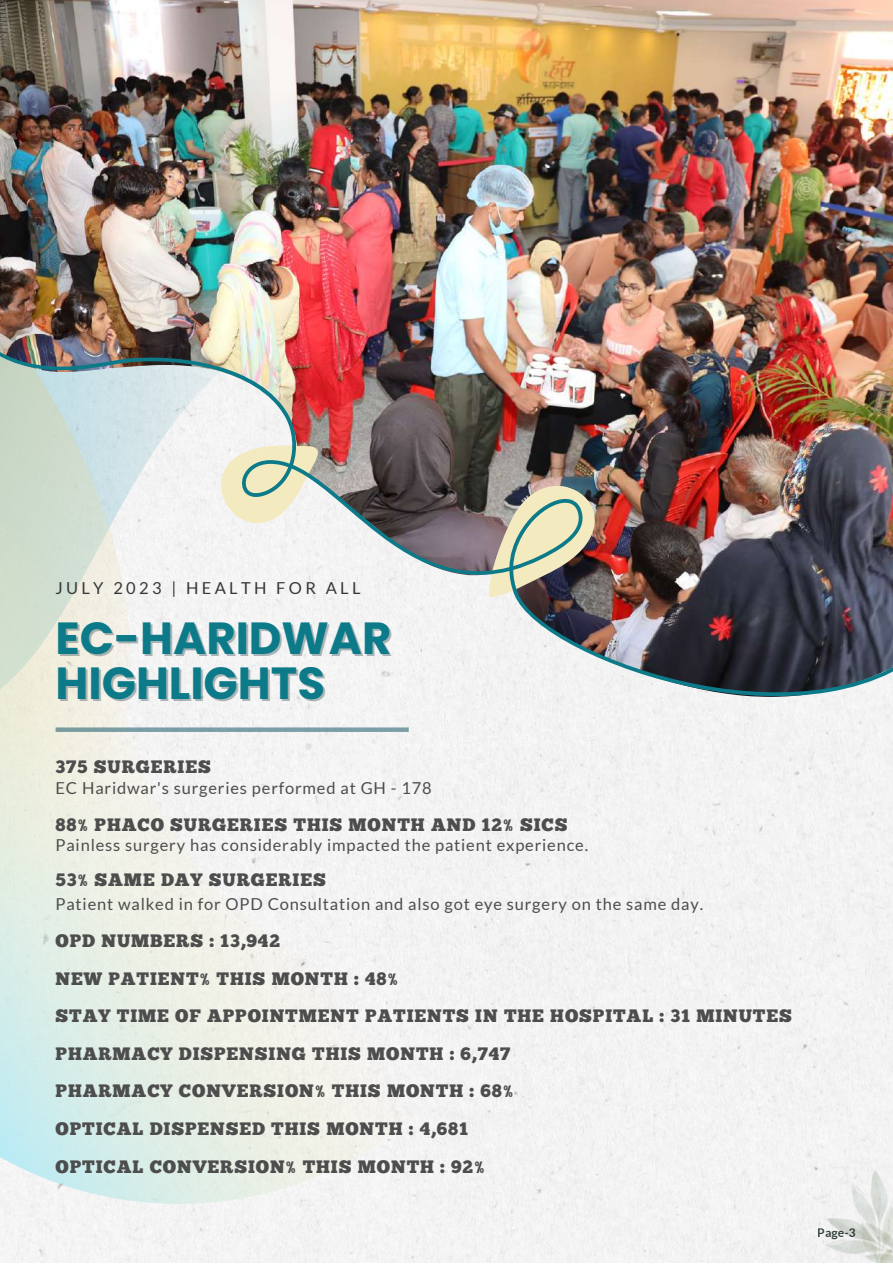
<style>
.page{position:relative;width:893px;height:1264px;background:#fff}
.page>*{position:absolute;margin:0;border:0;box-sizing:border-box;transform-origin:0 0}
.t1{font:700 45px/45px "Poppins";color:#0c7a88}
.t2{font:18px/37.5px "Chunk Five";letter-spacing:.05em;color:#4d4d4d}
.t3{font:16.5px "Lato";letter-spacing:.05em;color:#4d4d4d}
.t4{font:16.5px "Lato";letter-spacing:.2em;color:#373737}
.t5{font:700 12px "Lato";color:#051613}
</style>
<div class="page">
<div style="left:529px;top:774px;width:363px;height:488px;background:#f3f3f3"></div>
<svg style="left:0;top:774px;width:529px;height:488px;fill:#f1f1ef"></svg>
<img style="left:0;top:0;width:892px;height:255px">
<img style="left:0;top:255px;width:892px;height:519px">
<div style="left:56px;top:727px;width:353px;height:5px;background:#7b9ea7"></div>
<img style="left:815px;top:1203px;width:37px;height:59px">
<img style="left:852px;top:1170px;width:40px;height:92px">
<p class="t4" style="left:56px;top:577px;width:306px">JULY 2023 | HEALTH FOR ALL</p>
<h1 class="t1" style="left:56px;top:616px;width:337px">EC-HARIDWAR<br>HIGHLIGHTS</h1>
<p class="t2" style="left:56px;top:749px;width:157px">375 SURGERIES</p>
<p class="t3" style="left:56px;top:777px;width:377px">EC Haridwar's surgeries performed at GH - 178</p>
<p class="t2" style="left:56px;top:807px;width:513px">88% PHACO SURGERIES THIS MONTH AND 12% SICS</p>
<p class="t3" style="left:56px;top:835px;width:534px">Painless surgery has considerably impacted the patient experience.</p>
<p class="t2" style="left:56px;top:862px;width:272px">53% SAME DAY SURGERIES</p>
<p class="t3" style="left:56px;top:893px;width:649px">Patient walked in for OPD Consultation and also got eye surgery on the same day.</p>
<p class="t2" style="left:56px;top:923px;width:737px">OPD NUMBERS : 13,942<br>NEW PATIENT% THIS MONTH : 48%<br>STAY TIME OF APPOINTMENT PATIENTS IN THE HOSPITAL : 31 MINUTES</p>
<p class="t2" style="left:56px;top:1036px;width:459px">PHARMACY DISPENSING THIS MONTH : 6,747<br>PHARMACY CONVERSION% THIS MONTH : 68% OPTICAL DISPENSED THIS MONTH : 4,681<br>OPTICAL CONVERSION% THIS MONTH : 92%</p>
<p class="t5" style="left:817px;top:1225px;width:39px">Page-3</p>
</div>
